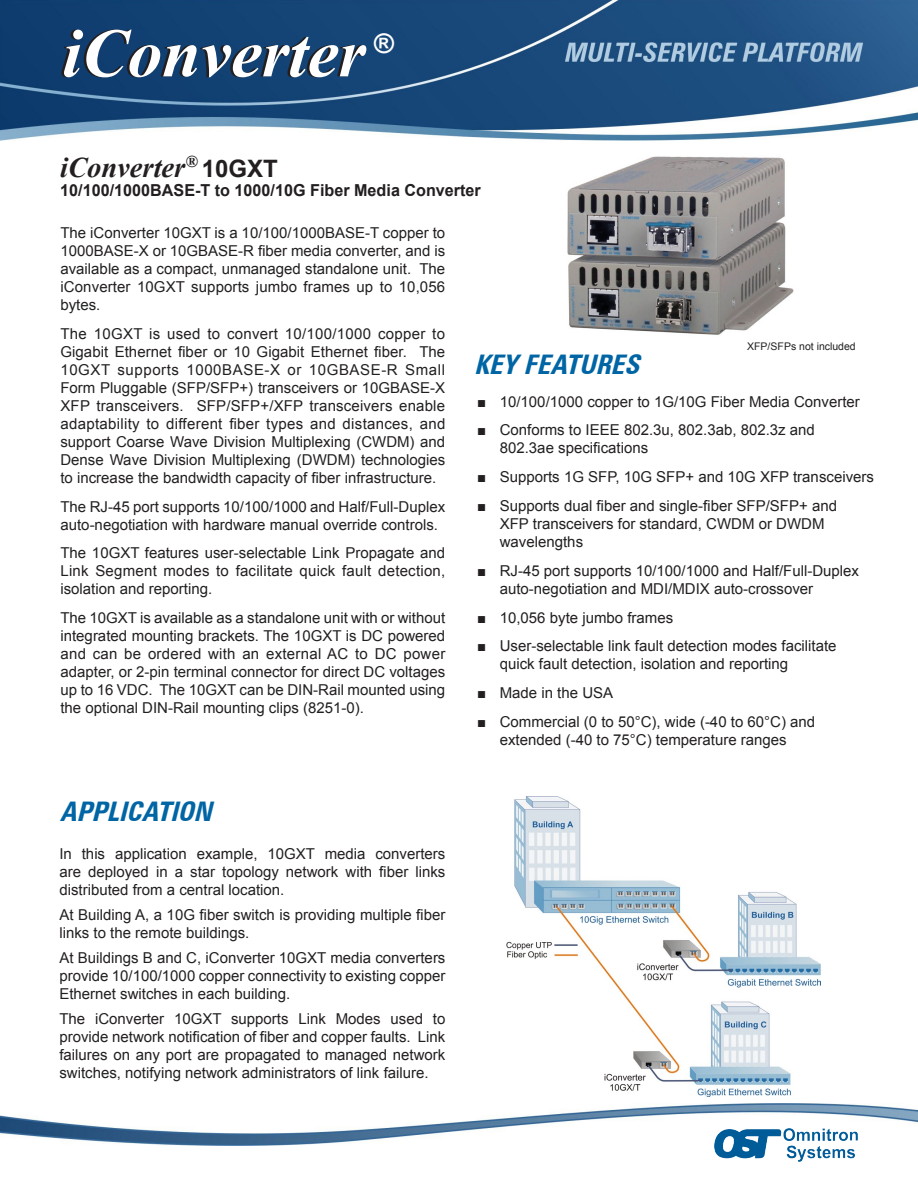
<style>
.page{position:relative;width:918px;height:1188px;background:#fff}
.page>*{position:absolute;margin:0;border:0;box-sizing:border-box;transform-origin:0 0}
.t1{font:italic 700 69px "Times New Roman";color:#fff}
.t2{font:italic 700 28.5px "Times New Roman";color:#231f20}
.t3{font:italic 700 condensed 27px "Zurich BT";color:#0065a4}
.t4{font:italic 700 27px "Arial";color:#fff}
.t5{font:700 16.5px "Arial";color:#231f20}
.Omnitron_Body_Text{font:15px/18px "Arial";color:#231f20}
.Body_text{font:15px/18px "Arial";color:#231f20;text-align:justify}
.t6{font:10.5px "Arial";color:#231f20}
.s1{font-family:"Arial";font-style:normal;font-size:24px}
</style>
<div class="page">
<img style="left:0;top:1103px;width:918px;height:42px">
<img style="left:0;top:0;width:918px;height:141px">
<img style="left:714px;top:1128px;width:144px;height:33px">
<img style="left:507px;top:796px;width:314px;height:301px">
<img style="left:567px;top:156px;width:227px;height:179px">
<h1 class="t1" style="left:63px;top:5px;width:304px">iConverter</h1>
<h3 class="t4" style="left:373px;top:26px;width:21px">®</h3>
<p class="t2" style="left:60px;top:147px;width:219px">iConverter<sup>®</sup> <span class="s1">10GXT</span></p>
<p class="t5" style="left:60px;top:179px;width:422px">10/100/1000BASE-T to 1000/10G Fiber Media Converter</p>
<p class="Omnitron_Body_Text" style="left:60px;top:224px;width:386px;text-align:justify">The iConverter 10GXT is a 10/100/1000BASE-T copper to 1000BASE-X or 10GBASE-R fiber media converter, and is available as a compact, unmanaged standalone unit. The iConverter 10GXT supports jumbo frames up to 10,056 bytes.</p>
<p class="Omnitron_Body_Text" style="left:60px;top:325px;width:386px;text-align:justify">The 10GXT is used to convert 10/100/1000 copper to Gigabit Ethernet fiber or 10 Gigabit Ethernet fiber. The 10GXT supports 1000BASE-X or 10GBASE-R Small Form Pluggable (SFP/SFP+) transceivers or 10GBASE-X XFP transceivers. SFP/SFP+/XFP transceivers enable adaptability to different fiber types and distances, and support Coarse Wave Division Multiplexing (CWDM) and Dense Wave Division Multiplexing (DWDM) technologies to increase the bandwidth capacity of fiber infrastructure.</p>
<p class="Omnitron_Body_Text" style="left:60px;top:497px;width:386px">The RJ-45 port supports 10/100/1000 and Half/Full-Duplex auto-negotiation with hardware manual override controls.</p>
<p class="Omnitron_Body_Text" style="left:60px;top:544px;width:386px;text-align:justify">The 10GXT features user-selectable Link Propagate and Link Segment modes to facilitate quick fault detection, isolation and reporting.</p>
<p class="Body_text" style="left:60px;top:609px;width:386px">The 10GXT is available as a standalone unit with or without integrated mounting brackets. The 10GXT is DC powered and can be ordered with an external AC to DC power adapter, or 2-pin terminal connector for direct DC voltages up to 16 VDC. The 10GXT can be DIN-Rail mounted using the optional DIN-Rail mounting clips (8251-0).</p>
<p class="t6" style="left:747px;top:339px;width:110px">XFP/SFPs not included</p>
<p class="t3" style="left:474px;top:348px;width:174px">KEYFEATURES</p>
<p class="Omnitron_Body_Text" style="left:477px;top:392px;width:384px">■ 10/100/1000 copper to 1G/10G Fiber Media Converter</p>
<p class="Omnitron_Body_Text" style="left:500px;top:421px;width:317px;text-indent:-23px">■ Conforms to IEEE 802.3u, 802.3ab, 802.3z and<br>802.3ae specifications</p>
<p class="Omnitron_Body_Text" style="left:477px;top:468px;width:398px">■ Supports 1G SFP, 10G SFP+ and 10G XFP transceivers</p>
<p class="Omnitron_Body_Text" style="left:500px;top:497px;width:339px;text-indent:-23px">■ Supports dual fiber and single-fiber SFP/SFP+ and<br>XFP transceivers for standard, CWDM or DWDM wavelengths</p>
<p class="Omnitron_Body_Text" style="left:500px;top:562px;width:361px;text-indent:-23px">■ RJ-45 port supports 10/100/1000 and Half/Full-Duplex auto-negotiation and MDI/MDIX auto-crossover</p>
<p class="Omnitron_Body_Text" style="left:477px;top:608px;width:197px">■ 10,056 byte jumbo frames</p>
<p class="Omnitron_Body_Text" style="left:500px;top:637px;width:338px;text-indent:-23px">■ User-selectable link fault detection modes facilitate quick fault detection, isolation and reporting</p>
<p class="Omnitron_Body_Text" style="left:477px;top:684px;width:137px">■ Made in the USA</p>
<p class="Omnitron_Body_Text" style="left:477px;top:713px;width:339px;text-align:center">■ Commercial (0 to 50°C), wide (-40 to 60°C) and extended (-40 to 75°C) temperature ranges</p>
<p class="t3" style="left:60px;top:795px;width:161px">APPLICATION</p>
<p class="Omnitron_Body_Text" style="left:59px;top:845px;width:388px;text-align:justify">In this application example, 10GXT media converters are deployed in a star topology network with fiber links distributed from a central location.</p>
<p class="Omnitron_Body_Text" style="left:59px;top:906px;width:388px">At Building A, a 10G fiber switch is providing multiple fiber links to the remote buildings.</p>
<p class="Omnitron_Body_Text" style="left:59px;top:949px;width:388px;text-align:justify">At Buildings B and C, iConverter 10GXT media converters provide 10/100/1000 copper connectivity to existing copper Ethernet switches in each building.</p>
<p class="Omnitron_Body_Text" style="left:59px;top:1009px;width:388px;text-align:justify">The iConverter 10GXT supports Link Modes used to provide network notification of fiber and copper faults. Link failures on any port are propagated to managed network switches, notifying network administrators of link failure.</p>
</div>
